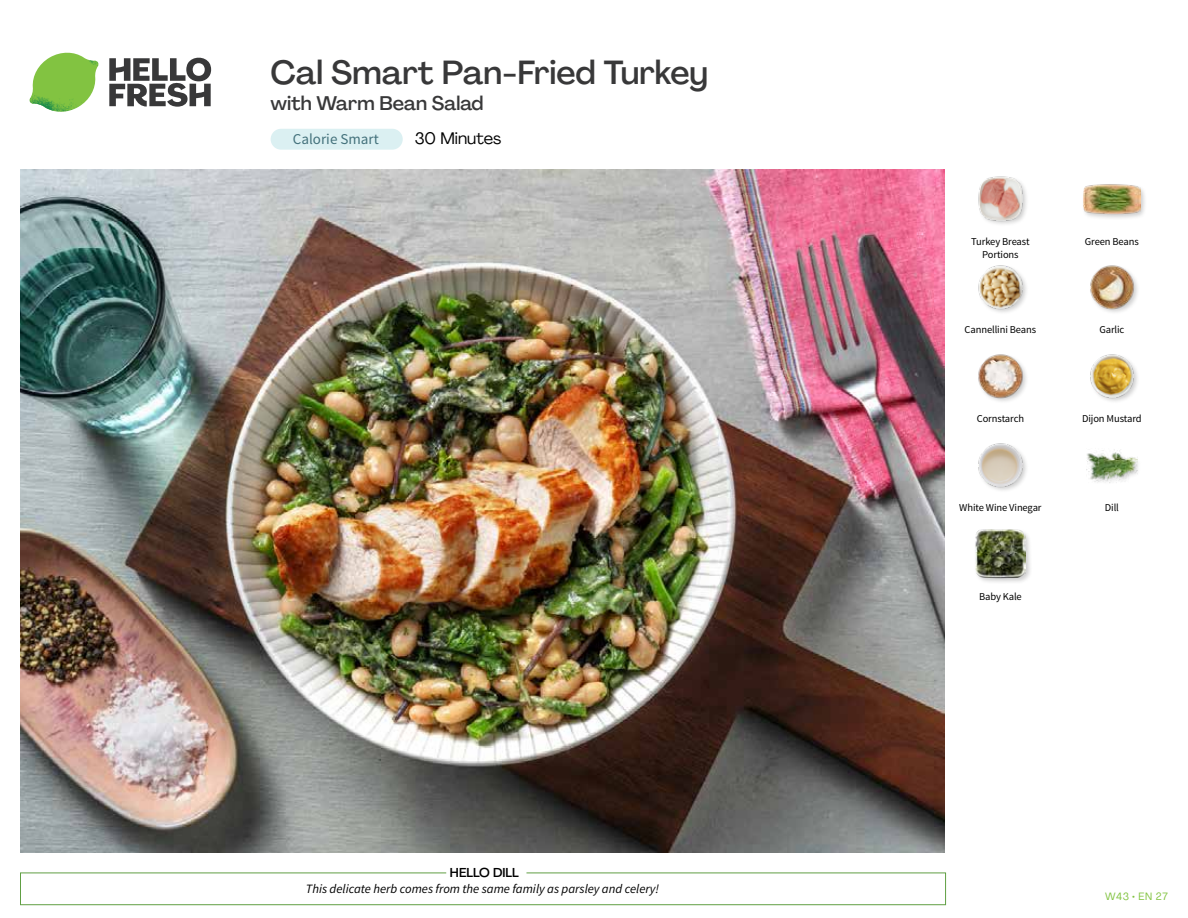
<style>
.page{position:relative;width:1188px;height:918px;background:#fff}
.page>*{position:absolute;margin:0;border:0;box-sizing:border-box;transform-origin:0 0}
.t1{font:500 33px "Agrandir";letter-spacing:-.005em;color:#383839}
.t2{font:500 19.5px "Agrandir";color:#383839}
.t3{font:16.5px "Agrandir";color:#000}
.t4{font:15px "Source Sans Pro";color:#43717b}
.t5{font:italic 12.75px "Source Sans Pro";color:#000}
.t6{font:500 12.75px "Agrandir";color:#000}
.t7{font:10.5px/13.5px "Source Sans Pro";letter-spacing:-.01em;color:#000;text-align:center}
.t8{font:10.5px "Agrandir";letter-spacing:.05em;color:#82c341}
</style>
<div class="page">
<div style="left:271px;top:129px;width:132px;height:21px;background:#dbf0f2;border-radius:10px"></div>
<svg style="left:109px;top:57px;width:102px;height:50px"></svg>
<svg style="left:34px;top:53px;width:62px;height:40px"></svg>
<img style="left:67px;top:53px;width:32px;height:26px">
<img style="left:33px;top:75px;width:59px;height:11px">
<img style="left:29px;top:79px;width:61px;height:33px">
<img style="left:65px;top:86px;width:27px;height:25px">
<div style="left:20px;top:873px;width:926px;height:32px;border:1px solid #609f43"></div>
<div style="left:446px;top:865px;width:80px;height:15px;background:#fff"></div>
<img style="left:21px;top:170px;width:924px;height:682px">
<div style="left:974px;top:528px;width:59px;height:57px;background:#000;opacity:.2"></div>
<img style="left:975px;top:529px;width:51px;height:50px">
<div style="left:1086px;top:452px;width:57px;height:34px;background:#000;opacity:.2"></div>
<img style="left:1087px;top:449px;width:50px;height:37px">
<img style="left:978px;top:443px;width:49px;height:48px">
<img style="left:1090px;top:354px;width:48px;height:48px">
<img style="left:978px;top:354px;width:49px;height:48px">
<img style="left:1090px;top:265px;width:48px;height:48px">
<img style="left:978px;top:265px;width:49px;height:48px">
<div style="left:1082px;top:183px;width:65px;height:38px;background:#000;opacity:.2"></div>
<img style="left:1083px;top:183px;width:58px;height:38px">
<img style="left:978px;top:176px;width:49px;height:48px">
<h1 class="t1" style="left:271px;top:52px;width:439px">Cal Smart Pan-Fried Turkey</h1>
<h2 class="t2" style="left:271px;top:91px;width:214px">with Warm Bean Salad</h2>
<h3 class="t4" style="left:293px;top:130px;width:87px">Calorie Smart</h3>
<h3 class="t3" style="left:415px;top:128px;width:88px">30 Minutes</h3>
<p class="t6" style="left:450px;top:864px;width:71px">HELLO DILL</p>
<p class="t5" style="left:306px;top:881px;width:355px">This delicate herb comes from the same family as parsley and celery!</p>
<p class="t7" style="left:971px;top:234px;width:60px">Turkey Breast<br>Portions</p>
<p class="t7" style="left:1085px;top:234px;width:55px">Green Beans</p>
<p class="t7" style="left:965px;top:323px;width:73px">Cannellini Beans</p>
<p class="t7" style="left:1099px;top:323px;width:27px">Garlic</p>
<p class="t7" style="left:977px;top:412px;width:49px">Cornstarch</p>
<p class="t7" style="left:1082px;top:412px;width:61px">Dijon Mustard</p>
<p class="t7" style="left:959px;top:501px;width:84px">White Wine Vinegar</p>
<p class="t7" style="left:1105px;top:501px;width:16px">Dill</p>
<p class="t7" style="left:979px;top:590px;width:44px">Baby Kale</p>
<p class="t8" style="left:1105px;top:890px;width:64px">W43 • EN 27</p>
</div>
